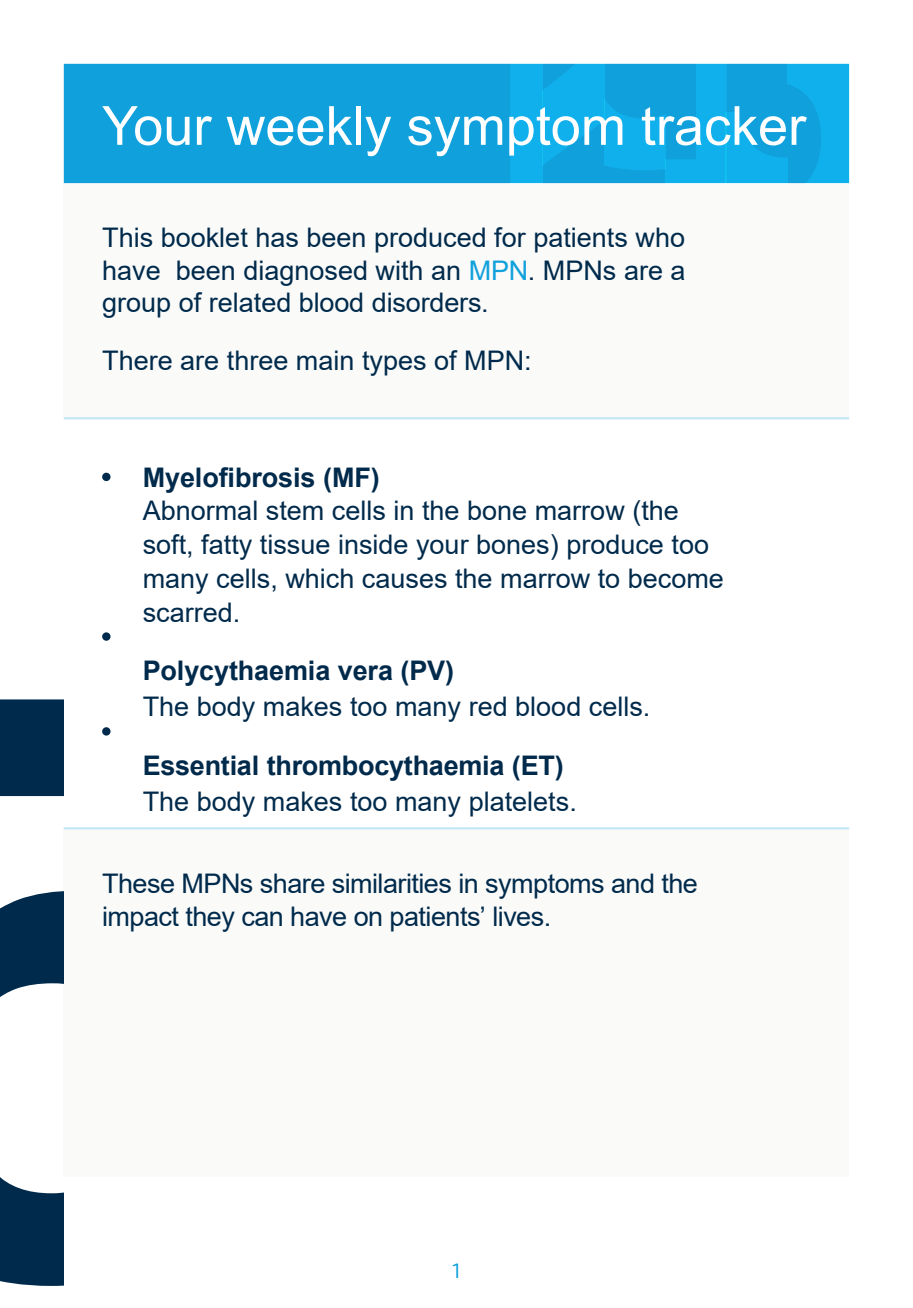
<style>
.page{position:relative;width:913px;height:1308px;background:#fff}
.page>*{position:absolute;margin:0;border:0;box-sizing:border-box;transform-origin:0 0}
.t1{font:54px "Arial";color:#fff}
.t2{font:27px/33.8px "Arial";color:#002a4b;text-align:justify}
.t3{font:27px/32.4px "Arial";letter-spacing:-.02em;color:#002a4b}
.t4{font:700 27px "Arial";letter-spacing:-.005em;color:#002a4b}
.t5{font:22.5px "Gesta";color:#10a1dc}
.s1{color:#10a1dc}
</style>
<div class="page">
<hr style="left:64px;top:417px;width:784px;height:2px;background:#c3e8f6">
<div style="left:64px;top:64px;width:784px;height:119px;background:#10a1dc"></div>
<svg style="left:0;top:699px;width:64px;height:586px"></svg>
<hr style="left:64px;top:827px;width:784px;height:2px;background:#c3e8f6">
<svg style="left:510px;top:64px;width:338px;height:119px"></svg>
<div style="left:102px;top:473px;width:8px;height:8px;background:#002a4b;border-radius:50%"></div>
<div style="left:102px;top:632px;width:8px;height:9px;background:#002a4b;border-radius:50%"></div>
<div style="left:102px;top:727px;width:8px;height:8px;background:#002a4b;border-radius:50%"></div>
<h1 class="t1" style="left:102px;top:89px;width:705px">Your weekly symptom tracker</h1>
<p class="t2" style="left:102px;top:222px;width:584px;line-height:32.4px">This booklet has been produced for patients who have been diagnosed with an <span class="s1">MPN</span>. MPNs are a group of related blood disorders.</p>
<p class="t2" style="left:102px;top:344px;width:431px">There are three main types of MPN:</p>
<p class="t4" style="left:143px;top:458px;width:238px">Myelofibrosis (MF)</p>
<p class="t2" style="left:143px;top:494px;width:582px;text-align:left">Abnormal stem cells in the bone marrow (the soft, fatty tissue inside your bones) produce too many cells, which causes the marrow to become scarred.</p>
<p class="t4" style="left:143px;top:651px;width:313px">Polycythaemia vera (PV)</p>
<p class="t2" style="left:143px;top:690px;width:509px">The body makes too many red blood cells.</p>
<p class="t4" style="left:143px;top:746px;width:422px">Essential thrombocythaemia (ET)</p>
<p class="t2" style="left:143px;top:784px;width:435px">The body makes too many platelets.</p>
<p class="t3" style="left:102px;top:867px;width:597px">These MPNs share similarities in symptoms and the impact they can have on patients’ lives.</p>
<p class="t5" style="left:452px;top:1258px;width:10px">1</p>
</div>
